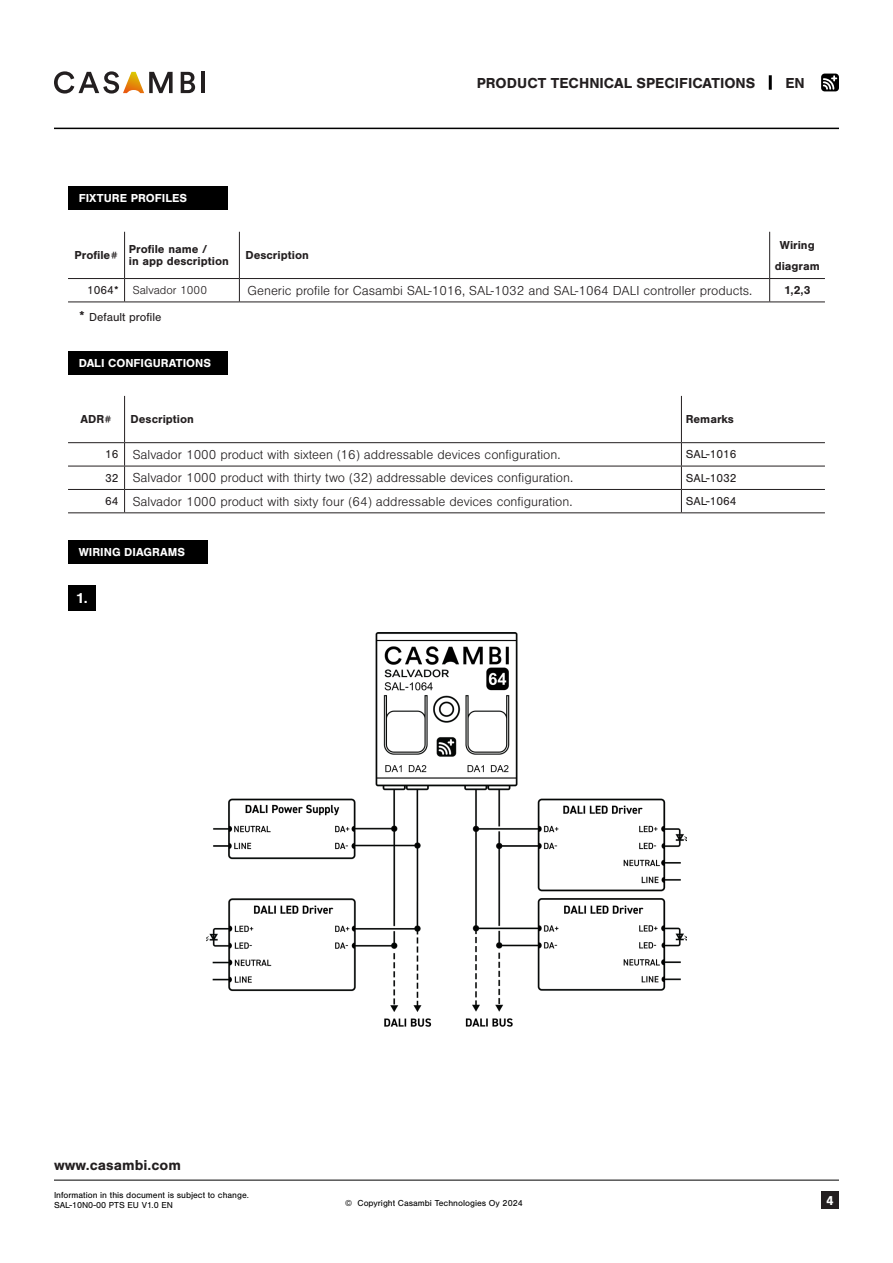
<style>
.page{position:relative;width:893px;height:1263px;background:#fff}
.page>*{position:absolute;margin:0;border:0;box-sizing:border-box;transform-origin:0 0}
.t1{font:700 15px "Nimbus San";color:#231f20}
.t2{font:700 15px "Nimbus San";color:#fff}
.Table_text{font:300 13.5px "Nimbus San";color:#231f20}
.t3{font:700 13.5px "Nimbus San";color:#fff}
.t4{font:700 12px/21px "Nimbus San";color:#231f20;text-align:center}
.BASIC_TXT{font:12px "Nimbus San";color:#231f20}
.t5{font:700 12px "Nimbus San";color:#fff}
.Table_text-2{font:300 12px "Nimbus San";color:#231f20}
.t6{font:9px/10.5px "Nimbus San";color:#000}
.s1{font-size:15px}
</style>
<div class="page">
<svg style="left:821px;top:74px;width:18px;height:17px"></svg>
<div style="left:821px;top:1191px;width:18px;height:18px;background:#231f20"></div>
<hr style="left:769px;top:75px;width:3px;height:15px;background:#000">
<svg style="left:181px;top:72px;width:14px;height:21px"></svg>
<hr style="left:201px;top:72px;width:4px;height:21px;background:#231f20">
<svg style="left:54px;top:71px;width:119px;height:23px"></svg>
<hr style="left:54px;top:128px;width:785px;height:1px;background:#000">
<hr style="left:54px;top:1180px;width:785px;height:1px;background:#000">
<hr style="left:124px;top:232px;width:1px;height:46px;background:#231f20">
<hr style="left:239px;top:232px;width:1px;height:46px;background:#231f20">
<hr style="left:769px;top:232px;width:1px;height:46px;background:#231f20">
<hr style="left:125px;top:278px;width:114px;height:1px;background:#231f20">
<hr style="left:239px;top:278px;width:531px;height:1px;background:#231f20">
<svg style="left:239px;top:279px;width:1px;height:23px"></svg>
<hr style="left:770px;top:278px;width:55px;height:1px;background:#231f20">
<svg style="left:769px;top:279px;width:1px;height:23px"></svg>
<hr style="left:125px;top:302px;width:114px;height:1px;background:#231f20">
<hr style="left:239px;top:302px;width:531px;height:1px;background:#231f20">
<hr style="left:770px;top:302px;width:55px;height:1px;background:#231f20">
<hr style="left:68px;top:278px;width:57px;height:1px;background:#231f20">
<svg style="left:124px;top:279px;width:1px;height:23px"></svg>
<hr style="left:68px;top:302px;width:57px;height:1px;background:#231f20">
<hr style="left:124px;top:396px;width:1px;height:46px;background:#231f20">
<hr style="left:681px;top:396px;width:1px;height:46px;background:#231f20">
<hr style="left:125px;top:442px;width:556px;height:1px;background:#231f20">
<hr style="left:681px;top:442px;width:144px;height:1px;background:#231f20">
<hr style="left:125px;top:466px;width:556px;height:1px;background:#231f20">
<hr style="left:681px;top:466px;width:144px;height:1px;background:#231f20">
<hr style="left:125px;top:489px;width:556px;height:1px;background:#231f20">
<svg style="left:124px;top:443px;width:1px;height:69px"></svg>
<hr style="left:681px;top:489px;width:144px;height:1px;background:#231f20">
<svg style="left:681px;top:443px;width:1px;height:69px"></svg>
<hr style="left:125px;top:512px;width:556px;height:1px;background:#231f20">
<hr style="left:681px;top:512px;width:144px;height:1px;background:#231f20">
<hr style="left:68px;top:442px;width:57px;height:1px;background:#231f20">
<hr style="left:68px;top:466px;width:57px;height:1px;background:#231f20">
<hr style="left:68px;top:489px;width:57px;height:1px;background:#231f20">
<hr style="left:68px;top:512px;width:57px;height:1px;background:#231f20">
<div style="left:68px;top:187px;width:159px;height:23px;background:#000"></div>
<div style="left:68px;top:351px;width:159px;height:23px;background:#000"></div>
<div style="left:68px;top:540px;width:140px;height:24px;background:#000"></div>
<div style="left:68px;top:585px;width:27px;height:26px;background:#000"></div>
<img style="left:206px;top:632px;width:481px;height:395px">
<p class="t1" style="left:477px;top:74px;width:280px">PRODUCT TECHNICAL SPECIFICATIONS</p>
<p class="t1" style="left:785px;top:74px;width:21px">EN</p>
<p class="t5" style="left:79px;top:192px;width:110px">FIXTURE PROFILES</p>
<p class="t4" style="left:74px;top:245px;width:45px">Profile#</p>
<p class="t4" style="left:129px;top:239px;width:80px">Profile name /</p>
<p class="t4" style="left:129px;top:251px;width:102px">in app description</p>
<p class="t4" style="left:245px;top:245px;width:65px">Description</p>
<p class="t4" style="left:775px;top:234px;width:47px">Wiring diagram</p>
<p class="BASIC_TXT" style="left:87px;top:284px;width:33px">1064*</p>
<p class="Table_text-2" style="left:133px;top:284px;width:76px">Salvador 1000</p>
<p class="Table_text" style="left:247px;top:283px;width:506px">Generic profile for Casambi SAL-1016, SAL-1032 and SAL-1064 DALI controller products.</p>
<p class="t4" style="left:784px;top:280px;width:28px">1,2,3</p>
<p class="BASIC_TXT" style="left:79px;top:310px;width:84px"><span class="s1">*</span> Default profile</p>
<p class="t5" style="left:79px;top:356px;width:134px">DALI CONFIGURATIONS</p>
<p class="t4" style="left:81px;top:409px;width:33px">ADR#</p>
<p class="t4" style="left:131px;top:409px;width:65px">Description</p>
<p class="t4" style="left:686px;top:409px;width:50px">Remarks</p>
<p class="BASIC_TXT" style="left:105px;top:448px;width:15px">16</p>
<p class="Table_text" style="left:133px;top:447px;width:429px">Salvador 1000 product with sixteen (16) addressable devices configuration.</p>
<p class="BASIC_TXT" style="left:686px;top:448px;width:52px">SAL-1016</p>
<p class="BASIC_TXT" style="left:105px;top:471px;width:15px">32</p>
<p class="Table_text" style="left:133px;top:471px;width:442px">Salvador 1000 product with thirty two (32) addressable devices configuration.</p>
<p class="BASIC_TXT" style="left:686px;top:471px;width:52px">SAL-1032</p>
<p class="BASIC_TXT" style="left:105px;top:495px;width:15px">64</p>
<p class="Table_text" style="left:133px;top:494px;width:441px">Salvador 1000 product with sixty four (64) addressable devices configuration.</p>
<p class="BASIC_TXT" style="left:686px;top:495px;width:52px">SAL-1064</p>
<p class="t5" style="left:79px;top:545px;width:108px">WIRING DIAGRAMS</p>
<p class="t2" style="left:76px;top:590px;width:13px">1.</p>
<p class="t1" style="left:54px;top:1157px;width:129px">www.casambi.com</p>
<p class="t6" style="left:54px;top:1190px;width:196px">Information in this document is subject to change.<br>SAL-10N0-00 PTS EU V1.0 EN</p>
<p class="t6" style="left:345px;top:1198px;width:179px">© Copyright Casambi Technologies Oy 2024</p>
<p class="t3" style="left:826px;top:1192px;width:9px">4</p>
</div>
